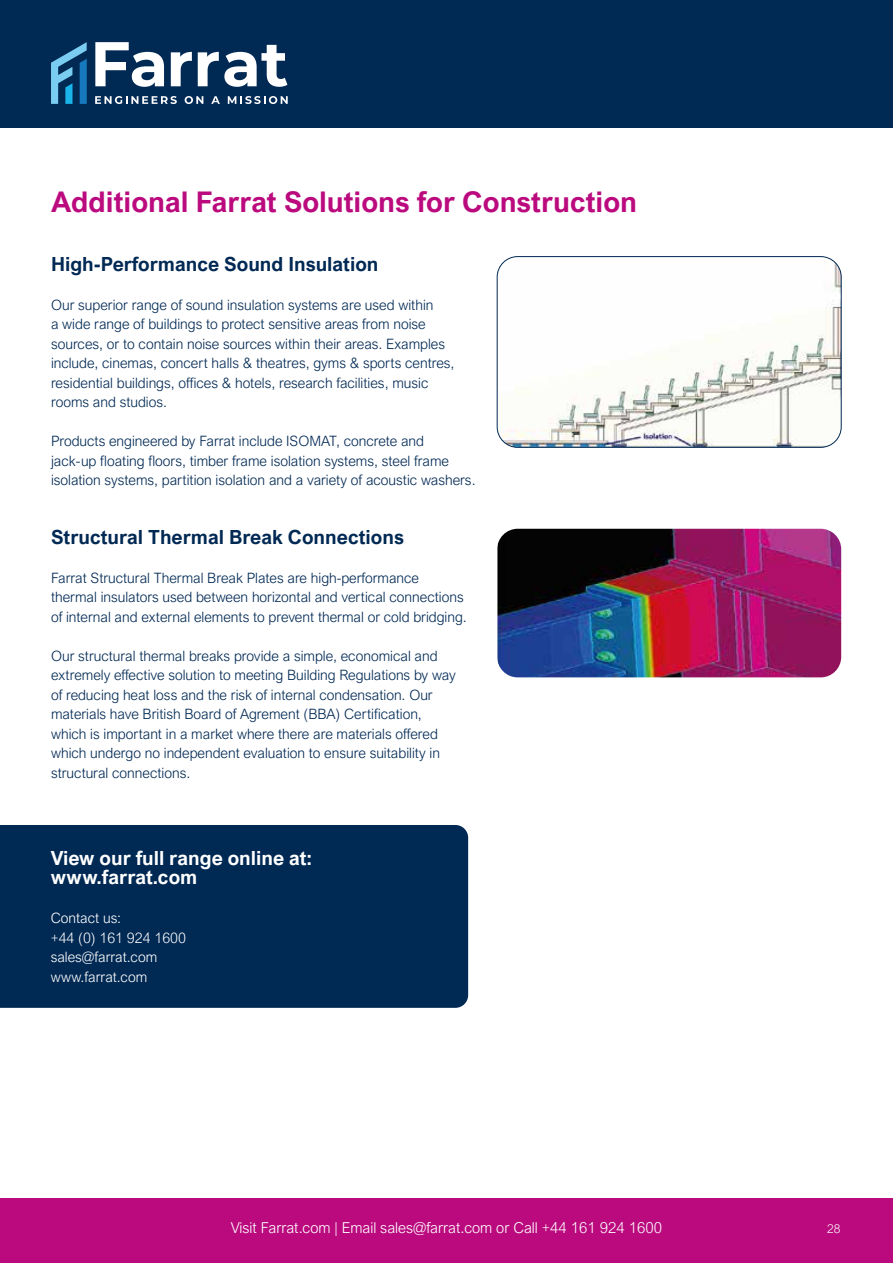
<style>
.page{position:relative;width:893px;height:1263px;background:#fff}
.page>*{position:absolute;margin:0;border:0;box-sizing:border-box;transform-origin:0 0}
.t1{font:700 28.5px "Arial Nova";color:#ba0a7e}
.t2{font:700 19.5px "Arial Nova";color:#002954}
.t3{font:700 19.5px/19.5px "Arial Nova";color:#fff}
.t4{font:300 15px "Arial Nova";color:#fff}
.t5{font:300 14.25px/19.5px "Arial Nova";color:#002954}
.t6{font:300 14.25px/19.5px "Arial Nova";color:#fff}
.t7{font:300 12px "Arial Nova";color:#fff}
</style>
<div class="page">
<div style="left:0;top:1198px;width:893px;height:65px;background:#ba0a7e"></div>
<div style="left:0;top:0;width:893px;height:128px;background:#002954"></div>
<svg style="left:51px;top:42px;width:36px;height:62px"></svg>
<svg style="left:95px;top:42px;width:69px;height:45px"></svg>
<svg style="left:171px;top:52px;width:21px;height:34px"></svg>
<svg style="left:198px;top:45px;width:89px;height:42px"></svg>
<svg style="left:95px;top:96px;width:82px;height:8px"></svg>
<svg style="left:185px;top:96px;width:18px;height:8px"></svg>
<svg style="left:211px;top:96px;width:9px;height:8px"></svg>
<svg style="left:228px;top:96px;width:60px;height:8px"></svg>
<img style="left:497px;top:257px;width:343px;height:190px">
<div style="left:497px;top:256px;width:345px;height:192px;border:1px solid #002954;border-radius:20px"></div>
<img style="left:497px;top:529px;width:344px;height:148px">
<div style="left:0;top:825px;width:468px;height:183px;background:#002954"></div>
<h1 class="t1" style="left:51px;top:185px;width:588px">Additional Farrat Solutions for Construction</h1>
<h2 class="t2" style="left:51px;top:252px;width:329px">High-Performance Sound Insulation</h2>
<p class="t5" style="left:51px;top:295px;width:405px">Our superior range of sound insulation systems are used within<br>a wide range of buildings to protect sensitive areas from noise sources, or to contain noise sources within their areas. Examples include, cinemas, concert halls &amp; theatres, gyms &amp; sports centres, residential buildings, offices &amp; hotels, research facilities, music rooms and studios.</p>
<p class="t5" style="left:51px;top:431px;width:426px">Products engineered by Farrat include ISOMAT, concrete and<br>jack-up floating floors, timber frame isolation systems, steel frame isolation systems, partition isolation and a variety of acoustic washers.</p>
<h2 class="t2" style="left:51px;top:525px;width:354px">Structural Thermal Break Connections</h2>
<p class="t5" style="left:51px;top:568px;width:417px">Farrat Structural Thermal Break Plates are high-performance thermal insulators used between horizontal and vertical connections of internal and external elements to prevent thermal or cold bridging.</p>
<p class="t5" style="left:51px;top:646px;width:406px">Our structural thermal breaks provide a simple, economical and extremely effective solution to meeting Building Regulations by way of reducing heat loss and the risk of internal condensation. Our materials have British Board of Agrement (BBA) Certification, which is important in a market where there are materials offered which undergo no independent evaluation to ensure suitability in structural connections.</p>
<h2 class="t3" style="left:51px;top:848px;width:263px">View our full range online at: www.farrat.com</h2>
<p class="t6" style="left:51px;top:908px;width:137px">Contact us:<br>+44 (0) 161 924 1600 sales@farrat.com www.farrat.com</p>
<p class="t4" style="left:231px;top:1219px;width:433px">Visit Farrat.com | Email sales@farrat.com or Call +44 161 924 1600</p>
<p class="t7" style="left:827px;top:1222px;width:15px">28</p>
</div>
